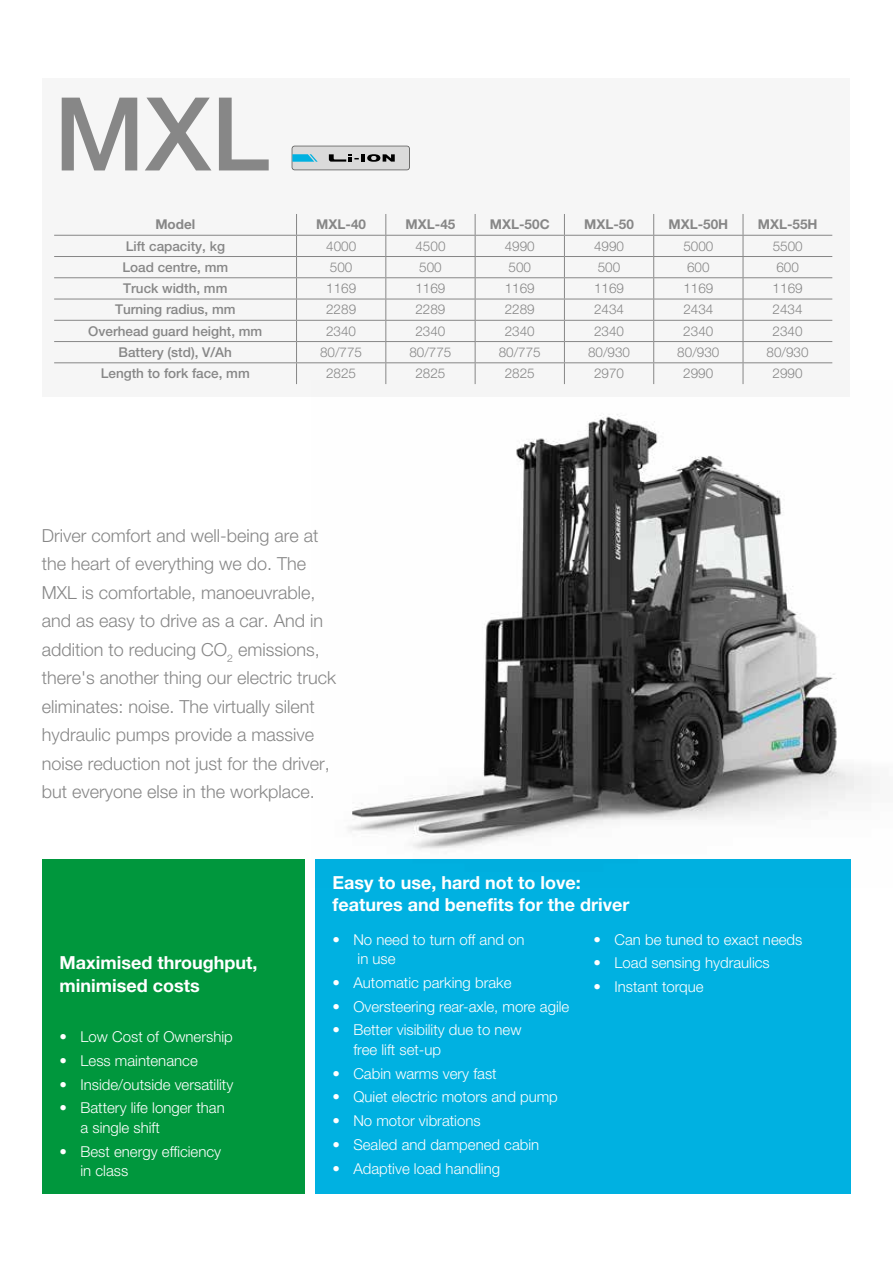
<style>
.page{position:relative;width:893px;height:1263px;background:#fff}
.page>*{position:absolute;margin:0;border:0;box-sizing:border-box;transform-origin:0 0}
.t1{font:500 102px "Helvetica Neue LT Pro";color:#878787}
.t2{font:300 18px/28.5px "Helvetica Neue LT Pro";color:#878787}
.t3{font:700 18px/22.5px "Helvetica Neue LT Pro";color:#fff}
.t4{font:500 18px/22.5px "Helvetica Neue LT Pro";color:#fff}
.t5{font:300 15px/19.5px "Helvetica Neue LT Pro";color:#fff}
.t6{font:300 13.5px "Helvetica Neue LT Pro";color:#878787}
.t7{font:500 13.5px "Helvetica Neue LT Pro";color:#878787}
.t8{font:700 13.5px "Helvetica Neue LT Pro";color:#878787}
</style>
<div class="page">
<div style="left:43px;top:859px;width:262px;height:334px;background:#00973d"></div>
<div style="left:43px;top:78px;width:807px;height:319px;background:#f6f6f6"></div>
<svg style="left:292px;top:146px;width:117px;height:24px;background:#b4bec0"></svg>
<div style="left:315px;top:859px;width:535px;height:334px;background:#00b1e1"></div>
<img style="left:348px;top:380px;width:524px;height:507px">
<hr style="left:54px;top:235px;width:243px;height:1px;background:#878787">
<hr style="left:297px;top:235px;width:89px;height:1px;background:#878787">
<hr style="left:386px;top:235px;width:89px;height:1px;background:#878787">
<hr style="left:475px;top:235px;width:89px;height:1px;background:#878787">
<hr style="left:564px;top:235px;width:90px;height:1px;background:#878787">
<hr style="left:654px;top:235px;width:89px;height:1px;background:#878787">
<hr style="left:743px;top:235px;width:89px;height:1px;background:#878787">
<hr style="left:54px;top:256px;width:243px;height:1px;background:#878787">
<hr style="left:297px;top:256px;width:89px;height:1px;background:#878787">
<hr style="left:386px;top:256px;width:89px;height:1px;background:#878787">
<hr style="left:475px;top:256px;width:89px;height:1px;background:#878787">
<hr style="left:564px;top:256px;width:90px;height:1px;background:#878787">
<hr style="left:654px;top:256px;width:89px;height:1px;background:#878787">
<hr style="left:743px;top:256px;width:89px;height:1px;background:#878787">
<hr style="left:54px;top:277px;width:243px;height:1px;background:#878787">
<hr style="left:297px;top:277px;width:89px;height:1px;background:#878787">
<hr style="left:386px;top:277px;width:89px;height:1px;background:#878787">
<hr style="left:475px;top:277px;width:89px;height:1px;background:#878787">
<hr style="left:564px;top:277px;width:90px;height:1px;background:#878787">
<hr style="left:654px;top:277px;width:89px;height:1px;background:#878787">
<hr style="left:743px;top:277px;width:89px;height:1px;background:#878787">
<svg style="left:296px;top:214px;width:1px;height:170px"></svg>
<svg style="left:743px;top:214px;width:1px;height:170px"></svg>
<svg style="left:385px;top:214px;width:1px;height:170px"></svg>
<svg style="left:475px;top:214px;width:1px;height:170px"></svg>
<svg style="left:564px;top:214px;width:1px;height:170px"></svg>
<hr style="left:54px;top:299px;width:243px;height:1px;background:#878787">
<hr style="left:297px;top:299px;width:89px;height:1px;background:#878787">
<hr style="left:386px;top:299px;width:89px;height:1px;background:#878787">
<hr style="left:475px;top:299px;width:89px;height:1px;background:#878787">
<hr style="left:564px;top:299px;width:90px;height:1px;background:#878787">
<hr style="left:654px;top:299px;width:89px;height:1px;background:#878787">
<hr style="left:743px;top:299px;width:89px;height:1px;background:#878787">
<hr style="left:54px;top:320px;width:243px;height:1px;background:#878787">
<hr style="left:297px;top:320px;width:89px;height:1px;background:#878787">
<hr style="left:386px;top:320px;width:89px;height:1px;background:#878787">
<hr style="left:475px;top:320px;width:89px;height:1px;background:#878787">
<hr style="left:564px;top:320px;width:90px;height:1px;background:#878787">
<hr style="left:654px;top:320px;width:89px;height:1px;background:#878787">
<hr style="left:743px;top:320px;width:89px;height:1px;background:#878787">
<hr style="left:54px;top:341px;width:243px;height:1px;background:#878787">
<hr style="left:297px;top:341px;width:89px;height:1px;background:#878787">
<hr style="left:386px;top:341px;width:89px;height:1px;background:#878787">
<hr style="left:475px;top:341px;width:89px;height:1px;background:#878787">
<hr style="left:564px;top:341px;width:90px;height:1px;background:#878787">
<hr style="left:654px;top:341px;width:89px;height:1px;background:#878787">
<hr style="left:743px;top:341px;width:89px;height:1px;background:#878787">
<hr style="left:54px;top:362px;width:243px;height:1px;background:#878787">
<hr style="left:297px;top:362px;width:89px;height:1px;background:#878787">
<hr style="left:386px;top:362px;width:89px;height:1px;background:#878787">
<hr style="left:475px;top:362px;width:89px;height:1px;background:#878787">
<hr style="left:564px;top:362px;width:90px;height:1px;background:#878787">
<hr style="left:654px;top:362px;width:89px;height:1px;background:#878787">
<hr style="left:743px;top:362px;width:89px;height:1px;background:#878787">
<svg style="left:653px;top:214px;width:1px;height:170px"></svg>
<h1 class="t1" style="left:54px;top:73px;width:217px">MXL</h1>
<p class="t8" style="left:155px;top:216px;width:41px">Model</p>
<p class="t8" style="left:316px;top:216px;width:51px">MXL-40</p>
<p class="t8" style="left:406px;top:216px;width:51px">MXL-45</p>
<p class="t8" style="left:490px;top:216px;width:61px">MXL-50C</p>
<p class="t8" style="left:584px;top:216px;width:51px">MXL-50</p>
<p class="t8" style="left:668px;top:216px;width:61px">MXL-50H</p>
<p class="t8" style="left:758px;top:216px;width:61px">MXL-55H</p>
<p class="t7" style="left:126px;top:238px;width:101px">Lift capacity, kg</p>
<p class="t6" style="left:326px;top:238px;width:32px">4000</p>
<p class="t6" style="left:415px;top:238px;width:32px">4500</p>
<p class="t6" style="left:505px;top:238px;width:32px">4990</p>
<p class="t6" style="left:594px;top:238px;width:32px">4990</p>
<p class="t6" style="left:683px;top:238px;width:32px">5000</p>
<p class="t6" style="left:773px;top:238px;width:32px">5500</p>
<p class="t7" style="left:122px;top:259px;width:107px">Load centre, mm</p>
<p class="t6" style="left:330px;top:259px;width:24px">500</p>
<p class="t6" style="left:419px;top:259px;width:24px">500</p>
<p class="t6" style="left:508px;top:259px;width:24px">500</p>
<p class="t6" style="left:598px;top:259px;width:24px">500</p>
<p class="t6" style="left:687px;top:259px;width:24px">600</p>
<p class="t6" style="left:776px;top:259px;width:24px">600</p>
<p class="t7" style="left:123px;top:280px;width:106px">Truck width, mm</p>
<p class="t6" style="left:326px;top:280px;width:32px">1169</p>
<p class="t6" style="left:415px;top:280px;width:32px">1169</p>
<p class="t6" style="left:505px;top:280px;width:32px">1169</p>
<p class="t6" style="left:594px;top:280px;width:32px">1169</p>
<p class="t6" style="left:683px;top:280px;width:32px">1169</p>
<p class="t6" style="left:773px;top:280px;width:32px">1169</p>
<p class="t7" style="left:115px;top:302px;width:122px">Turning radius, mm</p>
<p class="t6" style="left:326px;top:301px;width:32px">2289</p>
<p class="t6" style="left:415px;top:301px;width:32px">2289</p>
<p class="t6" style="left:505px;top:301px;width:32px">2289</p>
<p class="t6" style="left:594px;top:301px;width:32px">2434</p>
<p class="t6" style="left:683px;top:301px;width:32px">2434</p>
<p class="t6" style="left:773px;top:301px;width:32px">2434</p>
<p class="t7" style="left:88px;top:323px;width:176px">Overhead guard height, mm</p>
<p class="t6" style="left:326px;top:323px;width:32px">2340</p>
<p class="t6" style="left:415px;top:323px;width:32px">2340</p>
<p class="t6" style="left:505px;top:323px;width:32px">2340</p>
<p class="t6" style="left:594px;top:323px;width:32px">2340</p>
<p class="t6" style="left:683px;top:323px;width:32px">2340</p>
<p class="t6" style="left:773px;top:323px;width:32px">2340</p>
<p class="t7" style="left:119px;top:344px;width:115px">Battery (std), V/Ah</p>
<p class="t6" style="left:320px;top:344px;width:44px">80/775</p>
<p class="t6" style="left:409px;top:344px;width:44px">80/775</p>
<p class="t6" style="left:499px;top:344px;width:44px">80/775</p>
<p class="t6" style="left:588px;top:344px;width:44px">80/930</p>
<p class="t6" style="left:677px;top:344px;width:44px">80/930</p>
<p class="t6" style="left:767px;top:344px;width:44px">80/930</p>
<p class="t7" style="left:101px;top:365px;width:151px">Length to fork face, mm</p>
<p class="t6" style="left:326px;top:365px;width:32px">2825</p>
<p class="t6" style="left:415px;top:365px;width:32px">2825</p>
<p class="t6" style="left:505px;top:365px;width:32px">2825</p>
<p class="t6" style="left:594px;top:365px;width:32px">2970</p>
<p class="t6" style="left:683px;top:365px;width:32px">2990</p>
<p class="t6" style="left:773px;top:365px;width:32px">2990</p>
<p class="t2" style="left:42px;top:520px;width:296px">Driver comfort and well-being are at the heart of everything we do. The MXL is comfortable, manoeuvrable, and as easy to drive as a car. And in addition to reducing CO<sub>2</sub> emissions, there's another thing our electric truck eliminates: noise. The virtually silent hydraulic pumps provide a massive noise reduction not just for the driver, but everyone else in the workplace.</p>
<p class="t3" style="left:60px;top:951px;width:199px">Maximised throughput, minimised costs</p>
<p class="t5" style="left:60px;top:1027px;width:175px">• Low Cost of Ownership</p>
<p class="t5" style="left:60px;top:1050px;width:140px">• Less maintenance</p>
<p class="t5" style="left:60px;top:1074px;width:175px">• Inside/outside versatility</p>
<p class="t5" style="left:81px;top:1098px;width:146px;text-indent:-21px">• Battery life longer than a single shift</p>
<p class="t5" style="left:81px;top:1141px;width:142px;text-indent:-21px">• Best energy efficiency in class</p>
<p class="t3" style="left:332px;top:871px;width:299px">Easy to use, hard not to love: features and benefits for the driver</p>
<p class="t4" style="left:340px;top:875px;width:288px">Easy to use, hard not to love: features and benefits for the driver</p>
<p class="t5" style="left:358px;top:929px;width:168px;text-indent:-25px">• No need to turn off and on in use</p>
<p class="t5" style="left:332px;top:972px;width:181px">• Automatic parking brake</p>
<p class="t5" style="left:332px;top:996px;width:238px">• Oversteering rear-axle, more agile</p>
<p class="t5" style="left:353px;top:1020px;width:170px;text-indent:-21px">• Better visibility due to new free lift set-up</p>
<p class="t5" style="left:332px;top:1063px;width:166px">• Cabin warms very fast</p>
<p class="t5" style="left:332px;top:1087px;width:227px">• Quiet electric motors and pump</p>
<p class="t5" style="left:332px;top:1111px;width:150px">• No motor vibrations</p>
<p class="t5" style="left:332px;top:1134px;width:208px">• Sealed and dampened cabin</p>
<p class="t5" style="left:332px;top:1158px;width:169px">• Adaptive load handling</p>
<p class="t5" style="left:593px;top:929px;width:210px">• Can be tuned to exact needs</p>
<p class="t5" style="left:593px;top:953px;width:178px">• Load sensing hydraulics</p>
<p class="t5" style="left:593px;top:977px;width:112px">• Instant torque</p>
</div>
